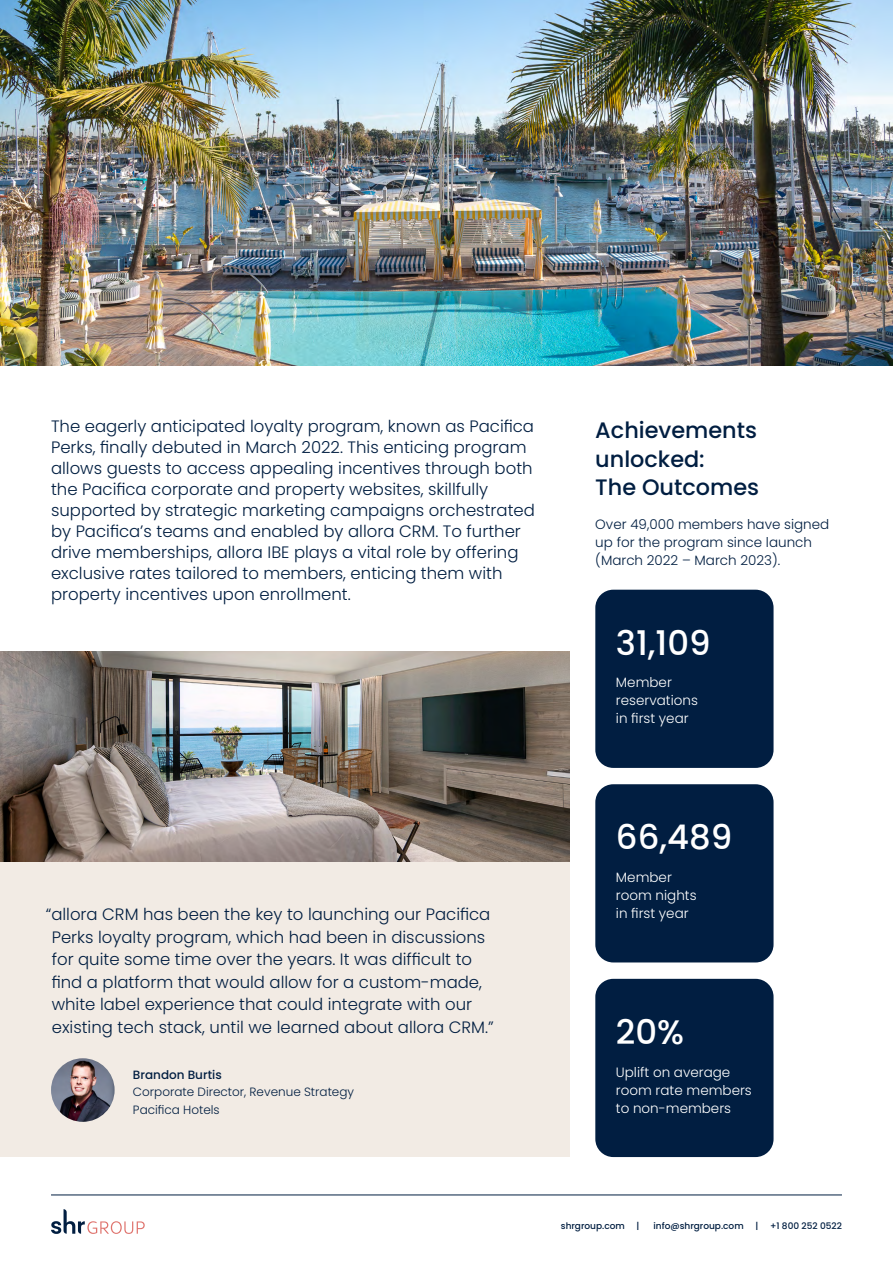
<style>
.page{position:relative;width:893px;height:1263px;background:#fff}
.page>*{position:absolute;margin:0;border:0;box-sizing:border-box;transform-origin:0 0}
.t1{font:500 33.9px "Poppins";color:#fff}
.t2{font:500 22.35px/28.5px "Poppins";color:#011e41}
.t3{font:300 16.5px/21px "Poppins";color:#011e41}
.t4{font:300 13.5px/18px "Poppins";color:#fff}
.t5{font:300 13.5px/18px "Poppins";color:#011e41}
.t6{font:300 12px/17.4px "Poppins";color:#011e41}
.t7{font:500 12px "Poppins";color:#011e41}
.t8{font:500 9px "Poppins";color:#011e41}
</style>
<div class="page">
<svg style="left:51px;top:1209px;width:94px;height:25px"></svg>
<hr style="left:51px;top:1195px;width:791px;height:1px;background:#011e41">
<img style="left:0;top:0;width:893px;height:366px">
<div style="left:0;top:861px;width:570px;height:296px;background:#f2ebe4"></div>
<div style="left:595px;top:590px;width:178px;height:178px;background:#011e41;border-radius:18px"></div>
<div style="left:595px;top:784px;width:178px;height:178px;background:#011e41;border-radius:18px"></div>
<div style="left:595px;top:979px;width:178px;height:178px;background:#011e41;border-radius:18px"></div>
<img style="left:0;top:651px;width:570px;height:210px">
<img style="left:51px;top:1058px;width:64px;height:64px;border-radius:32px">
<p class="t3" style="left:51px;top:416px;width:485px">The eagerly anticipated loyalty program, known as Pacifica Perks, finally debuted in March 2022. This enticing program allows guests to access appealing incentives through both the Pacifica corporate and property websites, skillfully supported by strategic marketing campaigns orchestrated by Pacifica’s teams and enabled by allora CRM. To further drive memberships, allora IBE plays a vital role by offering exclusive rates tailored to members, enticing them with property incentives upon enrollment.</p>
<p class="t3" style="left:52px;top:903px;width:444px;line-height:22.5px;text-indent:-6px">“allora CRM has been the key to launching our Pacifica Perks loyalty program, which had been in discussions for quite some time over the years. It was difficult to find a platform that would allow for a custom-made, white label experience that could integrate with our existing tech stack, until we learned about allora CRM.”</p>
<p class="t7" style="left:133px;top:1068px;width:90px">Brandon Burtis</p>
<p class="t6" style="left:133px;top:1083px;width:223px">Corporate Director, Revenue Strategy<br>Pacifica Hotels</p>
<h2 class="t2" style="left:595px;top:416px;width:165px">Achievements unlocked:<br>The Outcomes</h2>
<p class="t5" style="left:595px;top:515px;width:235px">Over 49,000 members have signed up for the program since launch (March 2022 – March 2023).</p>
<h1 class="t1" style="left:616px;top:623px;width:96px">31,109</h1>
<p class="t4" style="left:616px;top:674px;width:83px">Member reservations in first year</p>
<h1 class="t1" style="left:616px;top:817px;width:118px">66,489</h1>
<p class="t4" style="left:616px;top:868px;width:82px">Member room nights in first year</p>
<h1 class="t1" style="left:616px;top:1012px;width:70px">20%</h1>
<p class="t4" style="left:616px;top:1063px;width:137px">Uplift on average room rate members to non-members</p>
<p class="t8" style="left:561px;top:1220px;width:66px">shrgroup.com</p>
<p class="t8" style="left:637px;top:1220px;width:4px">|</p>
<p class="t8" style="left:653px;top:1220px;width:92px">info@shrgroup.com</p>
<p class="t8" style="left:755px;top:1220px;width:4px">|</p>
<p class="t8" style="left:770px;top:1220px;width:73px">+1 800 252 0522</p>
</div>
